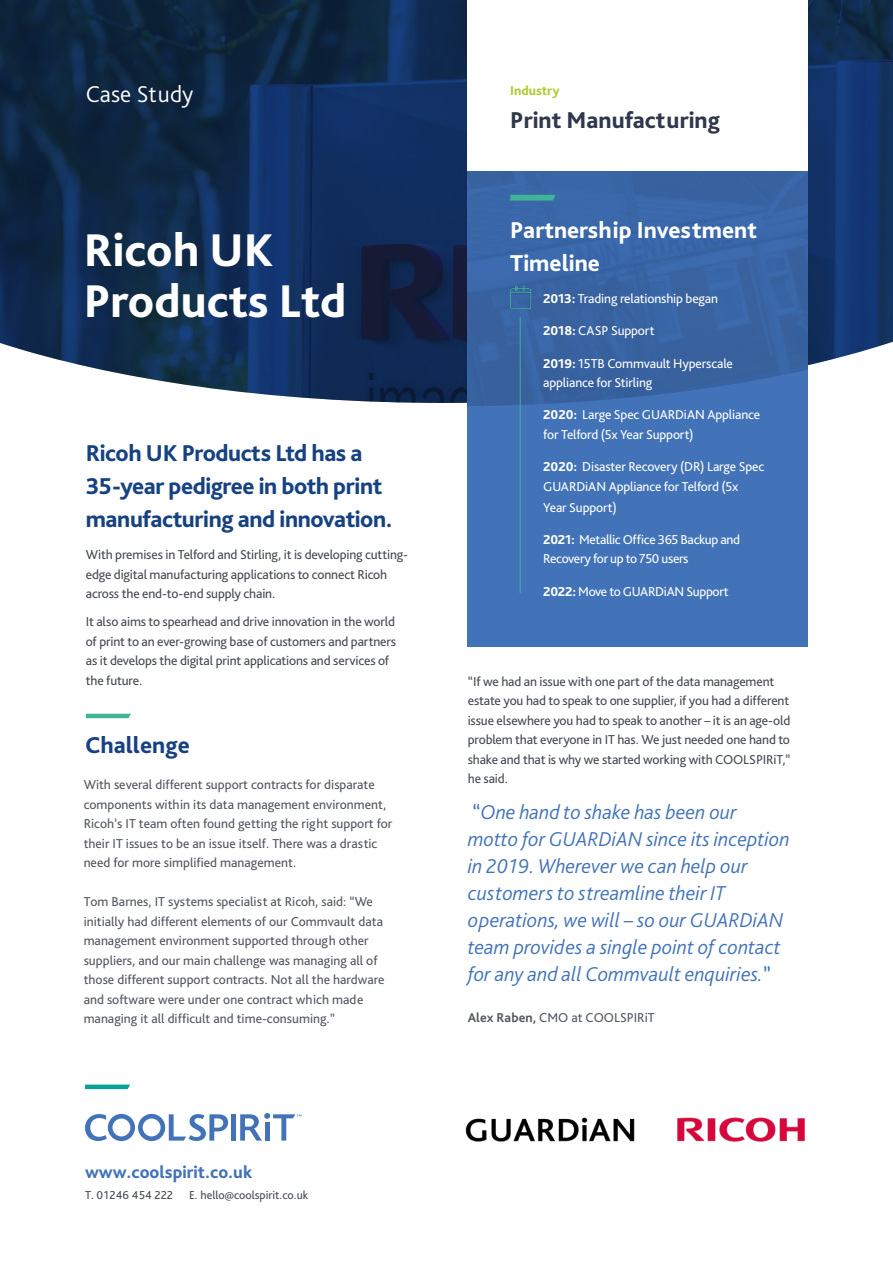
<style>
.page{position:relative;width:893px;height:1263px;background:#fff}
.page>*{position:absolute;margin:0;border:0;box-sizing:border-box;transform-origin:0 0}
.t1{font:800 48px/51px "Bliss Pro";color:#fff}
.t2{font:800 24px/33px "Bliss Pro";letter-spacing:-.02em;color:#164282}
.t3{font:800 24px/33px "Bliss Pro";color:#fff}
.t4{font:800 24px "Bliss Pro";color:#2e374c}
.t5{font:300 24px "Bliss Pro";color:#fff}
.t6{font:800 24px "Bliss Pro";color:#184183}
.t7{font:italic 300 21px/27px "Bliss Pro";color:#4273b8}
.t8{font:800 18px "Bliss Pro";color:#4273b8}
.t9{font:13.5px/19.5px "Bliss Pro";color:#51555e}
.t10{font:13.5px/19.5px "Bliss Pro";letter-spacing:-.01em;color:#434851}
.t11{font:13.5px/19.5px "Bliss Pro";letter-spacing:-.01em;color:#fff}
.t12{font:800 13.5px "Bliss Pro";letter-spacing:-.005em;color:#afcb34}
.t13{font:12px "Bliss Pro";color:#434851}
.s1{font-weight:800}
.s2{font-weight:400;font-style:normal}
.s3{font-weight:700}
</style>
<div class="page">
<img style="left:0;top:0;width:893px;height:403px">
<div style="left:231px;top:1114px;width:5px;height:26px;background:#4273b8"></div>
<svg style="left:85px;top:1114px;width:143px;height:27px"></svg>
<svg style="left:240px;top:1113px;width:61px;height:27px"></svg>
<svg style="left:85px;top:1084px;width:45px;height:5px"></svg>
<div style="left:468px;top:0;width:340px;height:646px;background:#4273b8"></div>
<img style="left:468px;top:170px;width:340px;height:236px">
<svg style="left:510px;top:195px;width:45px;height:6px"></svg>
<div style="left:468px;top:0;width:340px;height:170px;background:#fff"></div>
<img style="left:465px;top:1117px;width:170px;height:25px">
<img style="left:510px;top:286px;width:20px;height:22px">
<hr style="left:520px;top:317px;width:1px;height:276px;background:#40b496">
<svg style="left:86px;top:714px;width:45px;height:4px"></svg>
<img style="left:677px;top:1118px;width:128px;height:23px">
<h2 class="t5" style="left:86px;top:79px;width:109px">Case Study</h2>
<h1 class="t1" style="left:84px;top:223px;width:264px">Ricoh UK<br>Products Ltd</h1>
<h2 class="t2" style="left:86px;top:436px;width:308px">Ricoh UK Products Ltd has a<br>35-year pedigree in both print manufacturing and innovation.</h2>
<p class="t10" style="left:86px;top:545px;width:324px">With premises in Telford and Stirling, it is developing cutting&shy;edge digital manufacturing applications to connect Ricoh across the end-to-end supply chain.</p>
<p class="t10" style="left:86px;top:612px;width:312px">It also aims to spearhead and drive innovation in the world of print to an ever-growing base of customers and partners as it develops the digital print applications and services of the future.</p>
<h2 class="t6" style="left:85px;top:730px;width:106px">Challenge</h2>
<p class="t9" style="left:84px;top:775px;width:310px">With several different support contracts for disparate components within its data management environment, Ricoh’s IT team often found getting the right support for their IT issues to be an issue itself. There was a drastic need for more simplified management.</p>
<p class="t9" style="left:84px;top:892px;width:302px">Tom Barnes, IT systems specialist at Ricoh, said: “We initially had different elements of our Commvault data management environment supported through other suppliers, and our main challenge was managing all of those different support contracts. Not all the hardware and software were under one contract which made managing it all difficult and time-consuming.”</p>
<h3 class="t8" style="left:85px;top:1160px;width:169px">www.coolspirit.co.uk</h3>
<p class="t13" style="left:85px;top:1188px;width:90px">T. 01246 454 222</p>
<p class="t13" style="left:189px;top:1188px;width:121px">E. hello@coolspirit.co.uk</p>
<p class="t12" style="left:510px;top:82px;width:51px">Industry</p>
<h2 class="t4" style="left:510px;top:105px;width:211px">Print Manufacturing</h2>
<h2 class="t3" style="left:510px;top:213px;width:248px">Partnership Investment<br>Timeline</h2>
<p class="t11" style="left:543px;top:289px;width:176px"><span class="s1">2013:</span> Trading relationship began</p>
<p class="t11" style="left:543px;top:321px;width:113px"><span class="s1">2018:</span> CASP Support</p>
<p class="t11" style="left:543px;top:353px;width:191px"><span class="s1">2019:</span> 15TB Commvault Hyperscale appliance for Stirling</p>
<p class="t11" style="left:543px;top:405px;width:218px"><span class="s1">2020:</span> Large Spec GUARDiAN Appliance for Telford (5x Year Support)</p>
<p class="t11" style="left:543px;top:457px;width:223px"><span class="s1">2020:</span> Disaster Recovery (DR) Large Spec<br>GUARDiAN Appliance for Telford (5x</p>
<p class="t11" style="left:543px;top:497px;width:75px">Year Support)</p>
<p class="t11" style="left:543px;top:529px;width:198px"><span class="s1">2021:</span> Metallic Office 365 Backup and<br>Recovery for up to 750 users</p>
<p class="t11" style="left:543px;top:581px;width:187px"><span class="s1">2022:</span> Move to GUARDiAN Support</p>
<p class="t10" style="left:468px;top:671px;width:324px">“If we had an issue with one part of the data management estate you had to speak to one supplier, if you had a different issue elsewhere you had to speak to another – it is an age-old problem that everyone in IT has. We just needed one hand to shake and that is why we started working with COOLSPIRiT,” he said.</p>
<p class="t7" style="left:468px;top:798px;width:323px"><span class="s2">“</span>One hand to shake has been our<br>motto for GUARDiAN since its inception in 2019. Wherever we can help our customers to streamline their IT operations, we will – so our GUARDiAN team provides a single point of contact for any and all Commvault enquiries.<span class="s2">”</span></p>
<p class="t9" style="left:468px;top:1007px;width:188px"><span class="s3">Alex Raben,</span> CMO at COOLSPIRiT</p>
</div>
